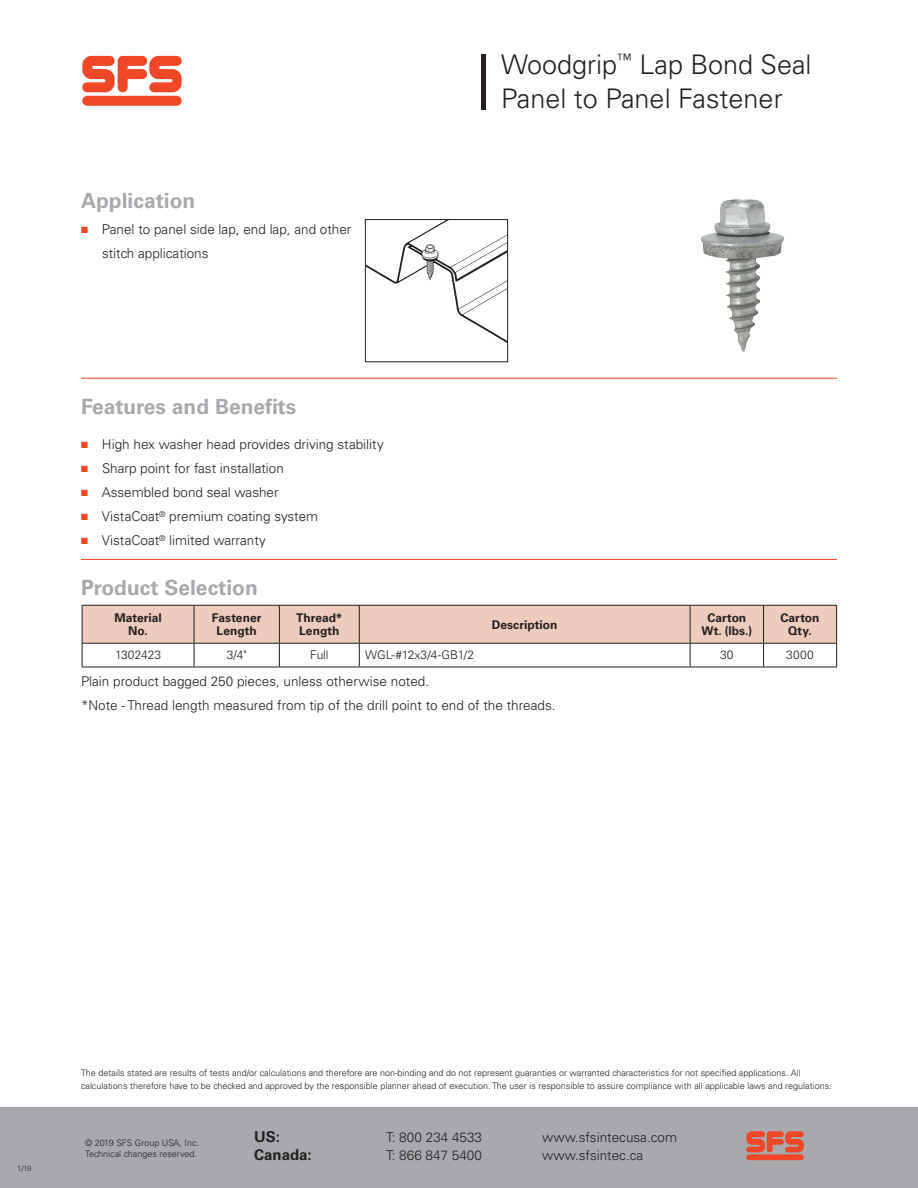
<style>
.page{position:relative;width:918px;height:1188px;background:#fff}
.page>*{position:absolute;margin:0;border:0;box-sizing:border-box;transform-origin:0 0}
.t1{font:300 27px/34.5px "Univers LT Std";color:#231f20}
.t2{font:700 21px "Univers LT Std";color:#a8a9ad}
.t3{font:700 15px "Univers LT Std";color:#231f20}
.t4{font:300 13.5px "Univers LT Std";color:#231f20}
.Chart_Font_NEW{font:700 12px "Univers LT Std";color:#231f20}
.Chart_Font_NEW-2{font:300 12px "Univers LT Std";color:#231f20}
.t5{font:300 9px/10.8px "Univers LT Std";color:#231f20}
.t6{font:300 7.5px "Univers LT Std";color:#231f20}
.s1{color:#ef4828}
</style>
<div class="page">
<hr style="left:482px;top:54px;width:4px;height:55px;background:#231f20">
<div style="left:0;top:1107px;width:918px;height:81px;background:#a8a9ad"></div>
<div style="left:82px;top:96px;width:100px;height:10px;background:#ef4728;border-radius:5px"></div>
<svg style="left:82px;top:56px;width:100px;height:36px"></svg>
<div style="left:746px;top:1154px;width:58px;height:6px;background:#ef4728;border-radius:3px"></div>
<svg style="left:746px;top:1131px;width:58px;height:21px"></svg>
<img style="left:701px;top:199px;width:79px;height:153px">
<hr style="left:81px;top:378px;width:756px;height:1px;background:#ef4828">
<hr style="left:81px;top:559px;width:756px;height:1px;background:#ef4828">
<img style="left:367px;top:221px;width:139px;height:121px">
<div style="left:365px;top:219px;width:143px;height:143px;border:1px solid #231f20"></div>
<hr style="left:359px;top:667px;width:331px;height:1px;background:#231f20">
<hr style="left:690px;top:667px;width:74px;height:1px;background:#231f20">
<hr style="left:764px;top:667px;width:73px;height:1px;background:#231f20">
<svg style="left:82px;top:605px;width:755px;height:62px"></svg>
<hr style="left:194px;top:643px;width:85px;height:1px;background:#231f20">
<hr style="left:279px;top:643px;width:80px;height:1px;background:#231f20">
<hr style="left:82px;top:667px;width:112px;height:1px;background:#231f20">
<hr style="left:194px;top:667px;width:85px;height:1px;background:#231f20">
<hr style="left:279px;top:667px;width:80px;height:1px;background:#231f20">
<p class="t2" style="left:81px;top:188px;width:116px">Application</p>
<p class="t4" style="left:81px;top:221px;width:272px"><span class="s1">■</span> Panel to panel side lap, end lap, and other</p>
<p class="t4" style="left:102px;top:245px;width:108px">stitch applications</p>
<p class="t2" style="left:81px;top:394px;width:217px">Features and Benefits</p>
<p class="t4" style="left:81px;top:436px;width:304px"><span class="s1">■</span> High hex washer head provides driving stability</p>
<p class="t4" style="left:81px;top:460px;width:204px"><span class="s1">■</span> Sharp point for fast installation</p>
<p class="t4" style="left:81px;top:484px;width:199px"><span class="s1">■</span> Assembled bond seal washer</p>
<p class="t4" style="left:81px;top:508px;width:239px"><span class="s1">■</span> VistaCoat<sup>®</sup> premium coating system</p>
<p class="t4" style="left:81px;top:532px;width:186px"><span class="s1">■</span> VistaCoat<sup>®</sup> limited warranty</p>
<p class="t2" style="left:81px;top:575px;width:178px">Product Selection</p>
<p class="Chart_Font_NEW" style="left:114px;top:611px;width:49px">Material</p>
<p class="Chart_Font_NEW" style="left:128px;top:624px;width:21px">No.</p>
<p class="Chart_Font_NEW" style="left:212px;top:611px;width:51px">Fastener</p>
<p class="Chart_Font_NEW" style="left:217px;top:624px;width:42px">Length</p>
<p class="Chart_Font_NEW" style="left:296px;top:611px;width:48px">Thread*</p>
<p class="Chart_Font_NEW" style="left:299px;top:624px;width:42px">Length</p>
<h1 class="t1" style="left:501px;top:47px;width:312px">Woodgrip<sup>™</sup> Lap Bond Seal<br>Panel to Panel Fastener</h1>
<p class="Chart_Font_NEW" style="left:492px;top:617px;width:67px">Description</p>
<p class="Chart_Font_NEW" style="left:707px;top:611px;width:40px">Carton</p>
<p class="Chart_Font_NEW" style="left:702px;top:624px;width:52px">Wt. (lbs.)</p>
<p class="Chart_Font_NEW" style="left:781px;top:611px;width:40px">Carton</p>
<p class="Chart_Font_NEW" style="left:788px;top:624px;width:25px">Qty.</p>
<p class="Chart_Font_NEW-2" style="left:115px;top:648px;width:48px">1302423</p>
<p class="Chart_Font_NEW-2" style="left:227px;top:648px;width:21px">3/4"</p>
<p class="Chart_Font_NEW-2" style="left:310px;top:648px;width:20px">Full</p>
<p class="Chart_Font_NEW-2" style="left:365px;top:648px;width:110px">WGL-#12x3/4-GB1/2</p>
<p class="Chart_Font_NEW-2" style="left:720px;top:648px;width:15px">30</p>
<p class="Chart_Font_NEW-2" style="left:786px;top:648px;width:29px">3000</p>
<p class="t4" style="left:81px;top:673px;width:350px">Plain product bagged 250 pieces, unless otherwise noted.</p>
<p class="t4" style="left:81px;top:697px;width:476px">*Note - Thread length measured from tip of the drill point to end of the threads.</p>
<p class="t6" style="left:17px;top:1163px;width:16px">1/19</p>
<p class="t5" style="left:81px;top:1066px;width:752px;line-height:13.5px">The details stated are results of tests and/or calculations and therefore are non-binding and do not represent guaranties or warranted characteristics for not specified applications. All calculations therefore have to be checked and approved by the responsible planner ahead of execution. The user is responsible to assure compliance with all applicable laws and regulations.</p>
<p class="t5" style="left:85px;top:1137px;width:115px">© 2019 SFS Group USA, Inc.<br>Technical changes reserved.</p>
<p class="t3" style="left:254px;top:1127px;width:27px">US:</p>
<p class="t4" style="left:386px;top:1129px;width:97px">T: 800 234 4533</p>
<p class="t4" style="left:542px;top:1129px;width:136px">www.sfsintecusa.com</p>
<p class="t3" style="left:254px;top:1145px;width:59px">Canada:</p>
<p class="t4" style="left:386px;top:1147px;width:97px">T: 866 847 5400</p>
<p class="t4" style="left:542px;top:1147px;width:102px">www.sfsintec.ca</p>
</div>
